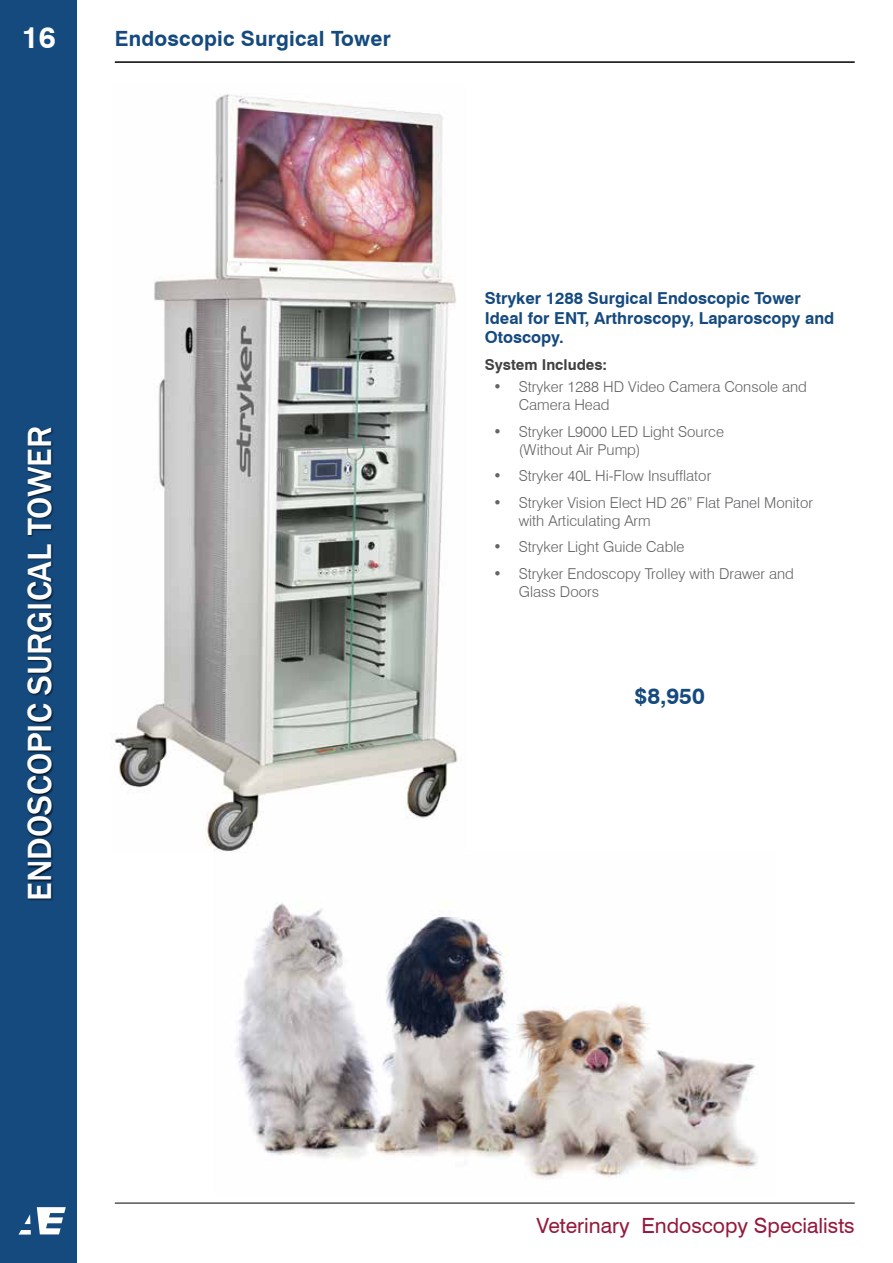
<style>
.page{position:relative;width:893px;height:1263px;background:#fff}
.page>*{position:absolute;margin:0;border:0;box-sizing:border-box;transform-origin:0 0}
.t1{font:500 34.5px "Franklin Gothic";color:#fff}
.t2{font:700 30px "Swiss 721 BT";color:#fff}
.t3{font:700 22.5px "Swiss 721 BT";color:#154a7e}
.t4{font:21px "Swiss 721 BT";color:#95193b}
.t5{font:700 21px "Swiss 721 BT";letter-spacing:.01em;color:#154a7e}
.t6{font:700 16.5px/19.8px "Swiss 721 BT";color:#154a7e}
.t7{font:300 15px/18px "Swiss 721 BT";color:#636466}
.t8{font:700 15px "Swiss 721 BT";color:#414042}
</style>
<div class="page">
<div style="left:0;top:0;width:77px;height:1263px;background:#154a7e"></div>
<hr style="left:115px;top:1203px;width:740px;height:1px;background:#000">
<svg style="left:37px;top:1207px;width:29px;height:27px"></svg>
<svg style="left:25px;top:1214px;width:5px;height:10px"></svg>
<svg style="left:19px;top:1230px;width:12px;height:4px"></svg>
<img style="left:236px;top:902px;width:522px;height:277px">
<div style="left:27px;top:426px;width:27px;height:475px;background:#000;opacity:.75"></div>
<hr style="left:115px;top:61px;width:740px;height:2px;background:#000">
<img style="left:111px;top:94px;width:347px;height:758px">
<h2 class="t2" style="left:22px;top:20px;width:36px">16</h2>
<h3 class="t5" style="left:115px;top:26px;width:277px">Endoscopic Surgical Tower</h3>
<h1 class="t1" style="left:18px;top:901px;width:477px;rotate:-90deg">ENDOSCOPIC SURGICAL TOWER</h1>
<p class="t6" style="left:485px;top:288px;width:351px">Stryker 1288 Surgical Endoscopic Tower<br>Ideal for ENT, Arthroscopy, Laparoscopy and<br>Otoscopy.</p>
<p class="t8" style="left:485px;top:355px;width:124px">System Includes:</p>
<p class="t7" style="left:519px;top:378px;width:290px;text-indent:-26px">• Stryker 1288 HD Video Camera Console and<br>Camera Head</p>
<p class="t7" style="left:519px;top:422px;width:207px;text-indent:-26px">• Stryker L9000 LED Light Source (Without Air Pump)</p>
<p class="t7" style="left:493px;top:467px;width:219px">• Stryker 40L Hi-Flow Insufflator</p>
<p class="t7" style="left:519px;top:493px;width:296px;text-indent:-26px">• Stryker Vision Elect HD 26” Flat Panel Monitor with Articulating Arm</p>
<p class="t7" style="left:493px;top:538px;width:193px">• Stryker Light Guide Cable</p>
<p class="t7" style="left:519px;top:564px;width:277px;text-indent:-26px">• Stryker Endoscopy Trolley with Drawer and<br>Glass Doors</p>
<h3 class="t3" style="left:635px;top:682px;width:72px">$8,950</h3>
<h3 class="t4" style="left:536px;top:1213px;width:320px">Veterinary Endoscopy Specialists</h3>
</div>
